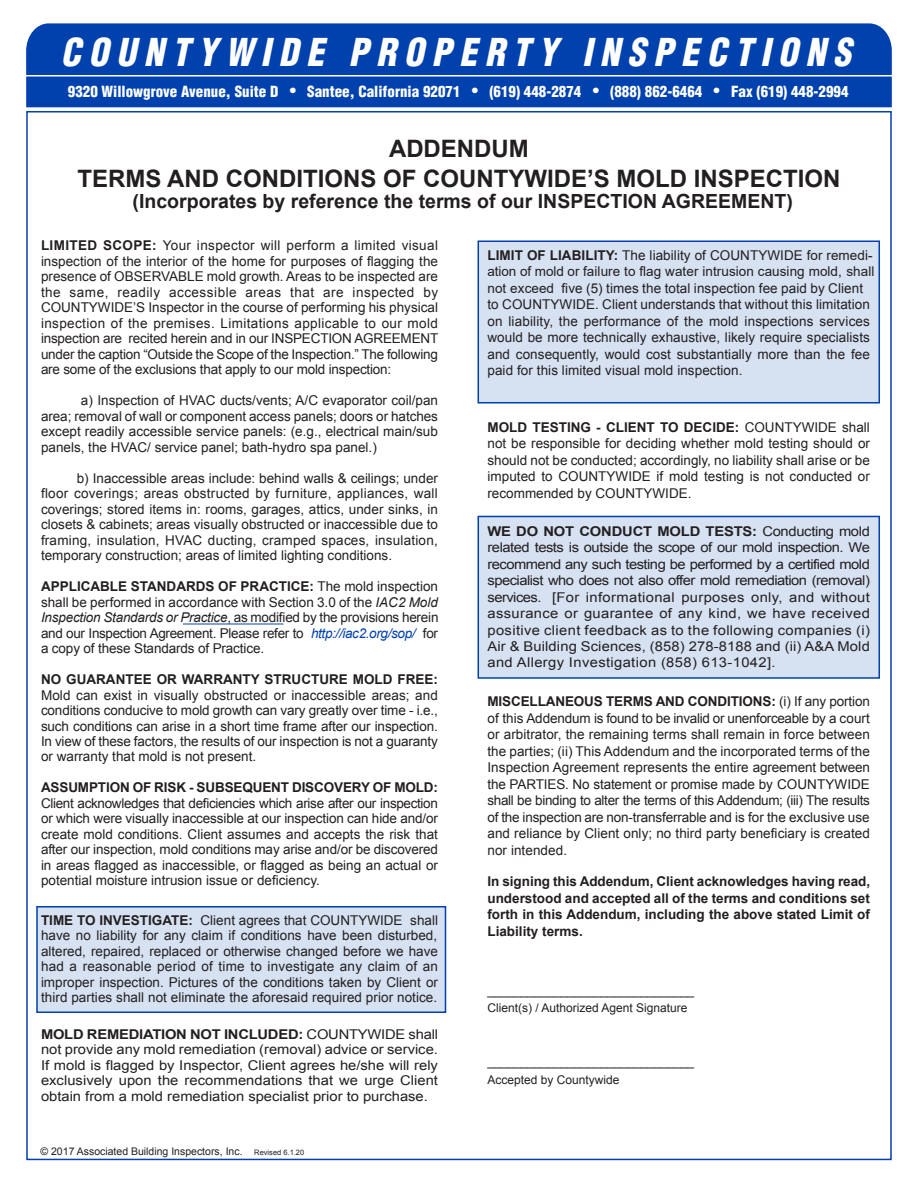
<style>
.page{position:relative;width:918px;height:1188px;background:#fff}
.page>*{position:absolute;margin:0;border:0;box-sizing:border-box;transform-origin:0 0}
.t1{font:italic 900 condensed 37.5px "Helvetica";letter-spacing:.22em;color:#fff;scale:.95 1}
.t2{font:700 24px/30px "Arial";color:#231f20;text-align:center}
.t3{font:700 19.5px "Arial";color:#231f20}
.t4{font:900 condensed 15px "Helvetica";color:#fff}
.t5{font:13.5px/15.5px "Arial";letter-spacing:.005em;color:#231f20;text-align:justify}
.t6{font:13.5px/16.5px "Arial";letter-spacing:.005em;color:#231f20;text-align:justify;scale:1.09 1}
.t7{font:700 13.5px/16.5px "Arial";color:#231f20;text-align:justify}
.t8{font:12px/17.2px "Arial";color:#231f20}
.t9{font:10.5px "Arial";color:#231f20}
.s1{font-weight:700}
.s2{font-style:italic}
.s3{font-style:italic;color:#0041ae}
.s4{font-size:7.5px}
.s5{font-style:inherit}
</style>
<div class="page">
<div style="left:478px;top:516px;width:402px;height:163px;background:#d6e1f2;border:2px solid #0041ae"></div>
<div style="left:478px;top:241px;width:402px;height:163px;background:#d6e1f2;border:2px solid #0041ae"></div>
<div style="left:26px;top:23px;width:866px;height:85px;background:#0041ae"></div>
<hr style="left:20px;top:75px;width:873px;height:1px;background:#fff">
<div style="left:36px;top:906px;width:410px;height:107px;background:#d6e1f2;border:2px solid #0041ae"></div>
<hr style="left:183px;top:624px;width:101px;height:1px;background:#0444af">
<h1 class="t1" style="left:61px;top:29px;width:833px">COUNTYWIDE PROPERTY INSPECTIONS</h1>
<p class="t4" style="left:68px;top:82px;width:782px">9320 Willowgrove Avenue, Suite D • Santee, California 92071 • (619) 448-2874 • (888) 862-6464 • Fax (619) 448-2994</p>
<h2 class="t2" style="left:77px;top:134px;width:765px">ADDENDUM<br>TERMS AND CONDITIONS OF COUNTYWIDE’S MOLD INSPECTION</h2>
<h3 class="t3" style="left:133px;top:188px;width:662px">(Incorporates by reference the terms of our INSPECTION AGREEMENT)</h3>
<p class="t5" style="left:41px;top:238px;width:399px"><span class="s1">LIMITED SCOPE:</span> Your inspector will perform a limited visual inspection of the interior of the home for purposes of flagging the presence of OBSERVABLE mold growth. Areas to be inspected are the same, readily accessible areas that are inspected by COUNTYWIDE’S Inspector in the course of performing his physical inspection of the premises. Limitations applicable to our mold inspection are recited herein and in our INSPECTION AGREEMENT under the caption “Outside the Scope of the Inspection.” The following are some of the exclusions that apply to our mold inspection:</p>
<p class="t5" style="left:41px;top:393px;width:399px;text-indent:40px">a) Inspection of HVAC ducts/vents; A/C evaporator coil/pan area; removal of wall or component access panels; doors or hatches except readily accessible service panels: (e.g., electrical main/sub panels, the HVAC/ service panel; bath-hydro spa panel.)</p>
<p class="t5" style="left:41px;top:470px;width:399px;text-indent:36px">b) Inaccessible areas include: behind walls &amp; ceilings; under floor coverings; areas obstructed by furniture, appliances, wall coverings; stored items in: rooms, garages, attics, under sinks, in closets &amp; cabinets; areas visually obstructed or inaccessible due to framing, insulation, HVAC ducting, cramped spaces, insulation, temporary construction; areas of limited lighting conditions.</p>
<p class="t5" style="left:41px;top:579px;width:399px"><span class="s1">APPLICABLE STANDARDS OF PRACTICE:</span> The mold inspection shall be performed in accordance with Section 3.0 of the <span class="s2">IAC2 Mold Inspection Standards or Practice</span>, as modified by the provisions herein and our Inspection Agreement. Please refer to <span class="s3">http://iac2.org/sop/</span> for a copy of these Standards of Practice.</p>
<p class="t7" style="left:41px;top:671px;width:399px">NO GUARANTEE OR WARRANTY STRUCTURE MOLD FREE:</p>
<p class="t5" style="left:41px;top:687px;width:399px">Mold can exist in visually obstructed or inaccessible areas; and conditions conducive to mold growth can vary greatly over time - i.e., such conditions can arise in a short time frame after our inspection.<br>In view of these factors, the results of our inspection is not a guaranty or warranty that mold is not present.</p>
<p class="t7" style="left:41px;top:780px;width:399px">ASSUMPTION OF RISK - SUBSEQUENT DISCOVERY OF MOLD:</p>
<p class="t5" style="left:41px;top:796px;width:399px">Client acknowledges that deficiencies which arise after our inspection or which were visually inaccessible at our inspection can hide and/or create mold conditions. Client assumes and accepts the risk that after our inspection, mold conditions may arise and/or be discovered in areas flagged as inaccessible, or flagged as being an actual or potential moisture intrusion issue or deficiency.</p>
<p class="t5" style="left:41px;top:913px;width:399px"><span class="s1">TIME TO INVESTIGATE:</span> Client agrees that COUNTYWIDE shall have no liability for any claim if conditions have been disturbed, altered, repaired, replaced or otherwise changed before we have had a reasonable period of time to investigate any claim of an improper inspection. Pictures of the conditions taken by Client or third parties shall not eliminate the aforesaid required prior notice.</p>
<p class="t6" style="left:41px;top:1026px;width:366px;line-height:15.5px"><span class="s1">MOLD REMEDIATION NOT INCLUDED:</span> COUNTYWIDE shall not provide any mold remediation (removal) advice or service.<br>If mold is flagged by Inspector, Client agrees he/she will rely exclusively upon the recommendations that we urge Client obtain from a mold remediation specialist prior to purchase.</p>
<p class="t9" style="left:41px;top:1145px;width:265px">© 2017 Associated Building Inspectors, Inc. <span class="s4">Revised 6.1.20</span></p>
<p class="t5" style="left:488px;top:247px;width:388px;line-height:16.5px;text-align:left"><span class="s1">LIMIT OF LIABILITY:</span> The liability of COUNTYW<span class="s5">IDE for remedi&shy;ation of mold or failure to flag water intrusion causing mold, shall not exceed</span> five (5) times the total inspection fee paid by Client to COUNTYWIDE. Client understands that without this limitation on liability, the performance of the mold inspections services would be more technically exhaustive, likely require specialists and consequently, would cost substantially more than the fee paid for this limited visual mold inspection.</p>
<p class="t5" style="left:488px;top:419px;width:384px;line-height:16.5px"><span class="s1">MOLD TESTING - CLIENT TO DECIDE:</span> COUNTYWIDE shall not be responsible for deciding whether mold testing should or should not be conducted; accordingly, no liability shall arise or be imputed to COUNTYWIDE if mold testing is not conducted or recommended by COUNTYWIDE.</p>
<p class="t6" style="left:488px;top:523px;width:352px"><span class="s1">WE DO NOT CONDUCT MOLD TESTS:</span> Conducting mold related tests is outside the scope of our mold inspection. We recommend any such testing be performed by a certified mold specialist who does not also offer mold remediation (removal) services. [For informational purposes only, and without assurance or guarantee of any kind, we have received positive client feedback as to the following companies (i)<br>Air &amp; Building Sciences, (858) 278-8188 and (ii) A&amp;A Mold and Allergy Investigation (858) 613-1042].</p>
<p class="t5" style="left:487px;top:694px;width:384px;line-height:16.5px"><span class="s1">MISCELLANEOUS TERMS AND CONDITIONS:</span> (i) If any portion of this Addendum is found to be invalid or unenforceable by a court or arbitrator, the remaining terms shall remain in force between the parties; (ii) This Addendum and the incorporated terms of the Inspection Agreement represents the entire agreement between the PARTIES. No statement or promise made by COUNTYWIDE shall be binding to alter the terms of this Addendum; (iii) The results of the inspection are non-transferrable and is for the exclusive use and reliance by Client only; no third party beneficiary is created nor intended.</p>
<p class="t7" style="left:487px;top:874px;width:384px">In signing this Addendum, Client acknowledges having read, understood and accepted all of the terms and conditions set forth in this Addendum, including the above stated Limit of Liability terms.</p>
<p class="t8" style="left:488px;top:983px;width:208px">_______________________________<br>Client(s) / Authorized Agent Signature</p>
<p class="t8" style="left:488px;top:1054px;width:208px">_______________________________<br>Accepted by Countywide</p>
</div>
